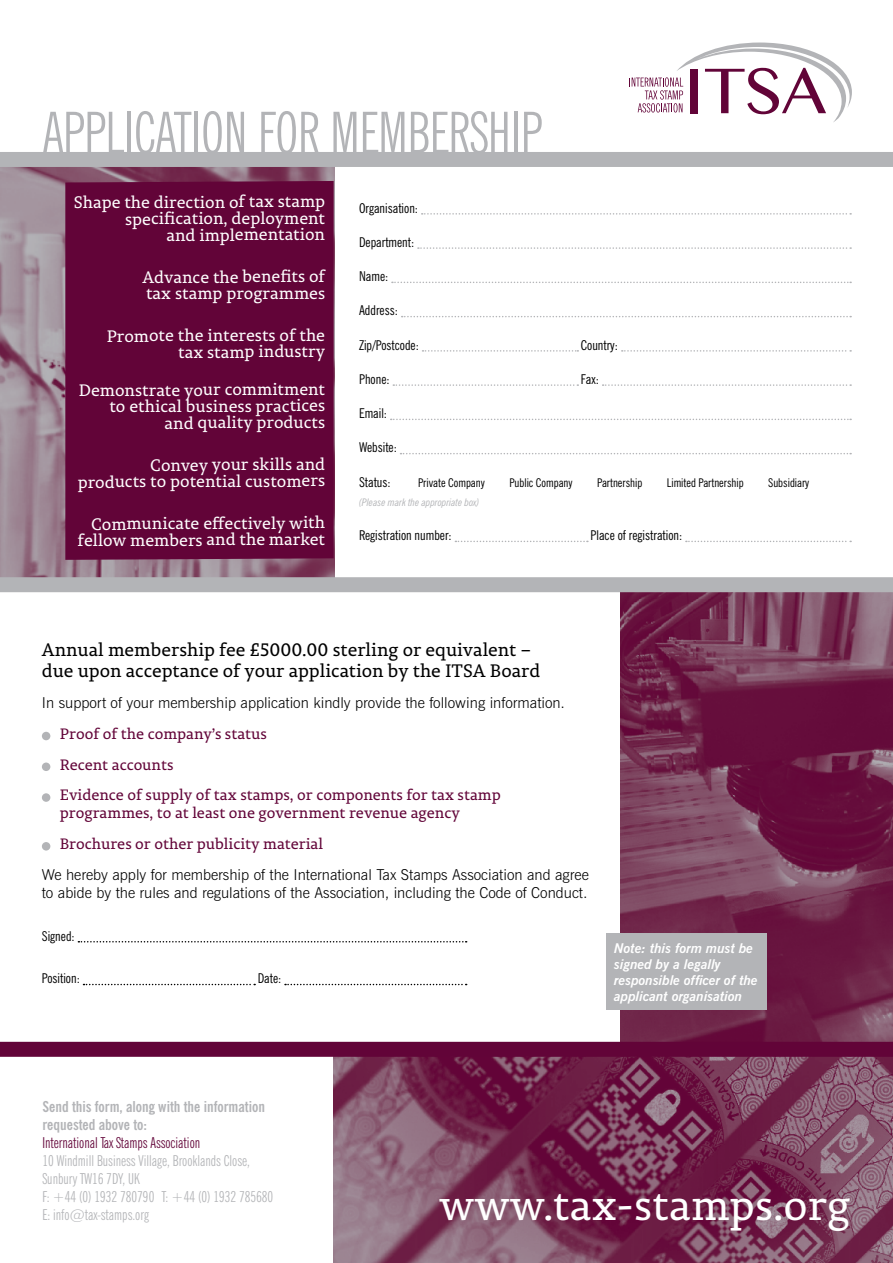
<style>
.page{position:relative;width:893px;height:1263px;background:#fff}
.page>*{position:absolute;margin:0;border:0;box-sizing:border-box;transform-origin:0 0}
.t1{font:extra-condensed 57px "News Gothic BT";color:#b3b4b7}
.t2{font:42px "Permian Slab Serif Typeface";color:#fff}
.t3{font:18px/21.6px "Permian Slab Serif Typeface";color:#000}
.t4{font:16.5px/16.4px "Permian Slab Serif Typeface";color:#fff;text-align:right}
.t5{font:300 15px/18px "News Gothic BT";color:#000}
.t6{font:15px/30.8px "Permian Slab Serif Typeface";letter-spacing:-.005em;color:#620438}
.t7{font:extra-condensed 15px/18px "News Gothic BT";color:#b3b4b7}
.t8{font:700 condensed 15px/18px "News Gothic BT";color:#b3b4b7}
.t9{font:extra-condensed 15px "News Gothic BT";color:#620438}
.t10{font:condensed 13.5px "News Gothic BT";color:#000}
.t11{font:italic 700 13.5px/16.2px "News Gothic BT";color:#fff}
.t12{font:condensed 12px "News Gothic BT";color:#000}
.t13{font:italic condensed 10.5px "News Gothic BT";color:#b3b4b7}
</style>
<div class="page">
<img style="left:334px;top:1057px;width:559px;height:206px">
<svg style="left:629px;top:43px;width:223px;height:79px"></svg>
<img style="left:0;top:167px;width:335px;height:410px">
<img style="left:620px;top:592px;width:273px;height:450px">
<svg style="left:422px;top:213px;width:429px;height:2px"></svg>
<svg style="left:418px;top:247px;width:433px;height:2px"></svg>
<svg style="left:392px;top:282px;width:459px;height:1px"></svg>
<svg style="left:402px;top:316px;width:449px;height:1px"></svg>
<svg style="left:422px;top:350px;width:156px;height:2px"></svg>
<svg style="left:622px;top:350px;width:229px;height:2px"></svg>
<svg style="left:393px;top:384px;width:185px;height:2px"></svg>
<svg style="left:603px;top:384px;width:248px;height:2px"></svg>
<svg style="left:391px;top:419px;width:460px;height:1px"></svg>
<svg style="left:400px;top:453px;width:451px;height:1px"></svg>
<svg style="left:455px;top:541px;width:133px;height:1px"></svg>
<svg style="left:686px;top:541px;width:165px;height:1px"></svg>
<svg style="left:78px;top:941px;width:389px;height:1px"></svg>
<svg style="left:84px;top:984px;width:171px;height:1px"></svg>
<svg style="left:285px;top:984px;width:182px;height:1px"></svg>
<div style="left:42px;top:732px;width:8px;height:8px;background:#b3b4b7;border-radius:50%"></div>
<div style="left:42px;top:762px;width:8px;height:9px;background:#b3b4b7;border-radius:50%"></div>
<div style="left:42px;top:793px;width:8px;height:9px;background:#b3b4b7;border-radius:50%"></div>
<div style="left:42px;top:842px;width:8px;height:8px;background:#b3b4b7;border-radius:50%"></div>
<div style="left:606px;top:933px;width:160px;height:77px;background:#b3b4b7"></div>
<div style="left:0;top:152px;width:893px;height:15px;background:#b3b4b7"></div>
<div style="left:0;top:577px;width:893px;height:15px;background:#b3b4b7"></div>
<div style="left:0;top:1042px;width:893px;height:15px;background:#620438"></div>
<div style="left:65px;top:181px;width:269px;height:379px;background:#620438"></div>
<h1 class="t1" style="left:43px;top:98px;width:501px">APPLICATION FOR MEMBERSHIP</h1>
<p class="t4" style="left:74px;top:193px;width:253px">Shape the direction of tax stamp specification, deployment<br>and implementation</p>
<p class="t4" style="left:143px;top:268px;width:184px;text-align:left">Advance the benefits of tax stamp programmes</p>
<p class="t4" style="left:107px;top:326px;width:220px">Promote the interests of the tax stamp industry</p>
<p class="t4" style="left:79px;top:381px;width:248px">Demonstrate your commitment to ethical business practices and quality products</p>
<p class="t4" style="left:78px;top:455px;width:249px;line-height:16.8px">Convey your skills and products to potential customers</p>
<p class="t4" style="left:78px;top:514px;width:249px">Communicate effectively with fellow members and the market</p>
<p class="t10" style="left:359px;top:200px;width:61px">Organisation:</p>
<p class="t10" style="left:359px;top:234px;width:57px">Department:</p>
<p class="t10" style="left:359px;top:268px;width:31px">Name:</p>
<p class="t10" style="left:359px;top:302px;width:41px">Address:</p>
<p class="t10" style="left:359px;top:337px;width:61px">Zip/Postcode:</p>
<p class="t10" style="left:581px;top:337px;width:39px">Country:</p>
<p class="t10" style="left:359px;top:371px;width:32px">Phone:</p>
<p class="t10" style="left:581px;top:371px;width:20px">Fax:</p>
<p class="t10" style="left:359px;top:405px;width:30px">Email:</p>
<p class="t10" style="left:359px;top:439px;width:39px">Website:</p>
<p class="t10" style="left:359px;top:474px;width:33px">Status:</p>
<p class="t12" style="left:418px;top:475px;width:68px">Private Company</p>
<p class="t12" style="left:509px;top:475px;width:65px">Public Company</p>
<p class="t12" style="left:597px;top:475px;width:47px">Partnership</p>
<p class="t12" style="left:667px;top:475px;width:78px">Limited Partnership</p>
<p class="t12" style="left:768px;top:475px;width:43px">Subsidiary</p>
<p class="t13" style="left:359px;top:496px;width:122px">(Please mark the appropriate box)</p>
<p class="t10" style="left:359px;top:527px;width:94px">Registration number:</p>
<p class="t10" style="left:590px;top:527px;width:93px">Place of registration:</p>
<p class="t3" style="left:42px;top:638px;width:500px">Annual membership fee £5000.00 sterling or equivalent – due upon acceptance of your application by the ITSA Board</p>
<p class="t5" style="left:42px;top:694px;width:525px">In support of your membership application kindly provide the following information.</p>
<p class="t6" style="left:60px;top:717px;width:442px">Proof of the company’s status<br>Recent accounts<br>Evidence of supply of tax stamps, or components for tax stamp</p>
<p class="t6" style="left:60px;top:797px;width:402px">programmes, to at least one government revenue agency<br>Brochures or other publicity material</p>
<p class="t5" style="left:42px;top:865px;width:548px">We hereby apply for membership of the International Tax Stamps Association and agree to abide by the rules and regulations of the Association, including the Code of Conduct.</p>
<p class="t10" style="left:42px;top:927px;width:34px">Signed:</p>
<p class="t10" style="left:42px;top:970px;width:40px">Position:</p>
<p class="t10" style="left:258px;top:970px;width:25px">Date:</p>
<p class="t11" style="left:614px;top:940px;width:145px">Note: this form must be signed by a legally responsible officer of the applicant organisation</p>
<p class="t8" style="left:43px;top:1098px;width:224px">Send this form, along with the information requested above to:</p>
<p class="t9" style="left:43px;top:1134px;width:159px">International Tax Stamps Association</p>
<p class="t7" style="left:43px;top:1152px;width:232px">10 Windmill Business Village, Brooklands Close, Sunbury TW16 7DY, UK<br>F: +44 (0) 1932 780790 T: +44 (0) 1932 785680<br>E: info@tax-stamps.org</p>
<h2 class="t2" style="left:439px;top:1172px;width:413px">www.tax-stamps.org</h2>
</div>
